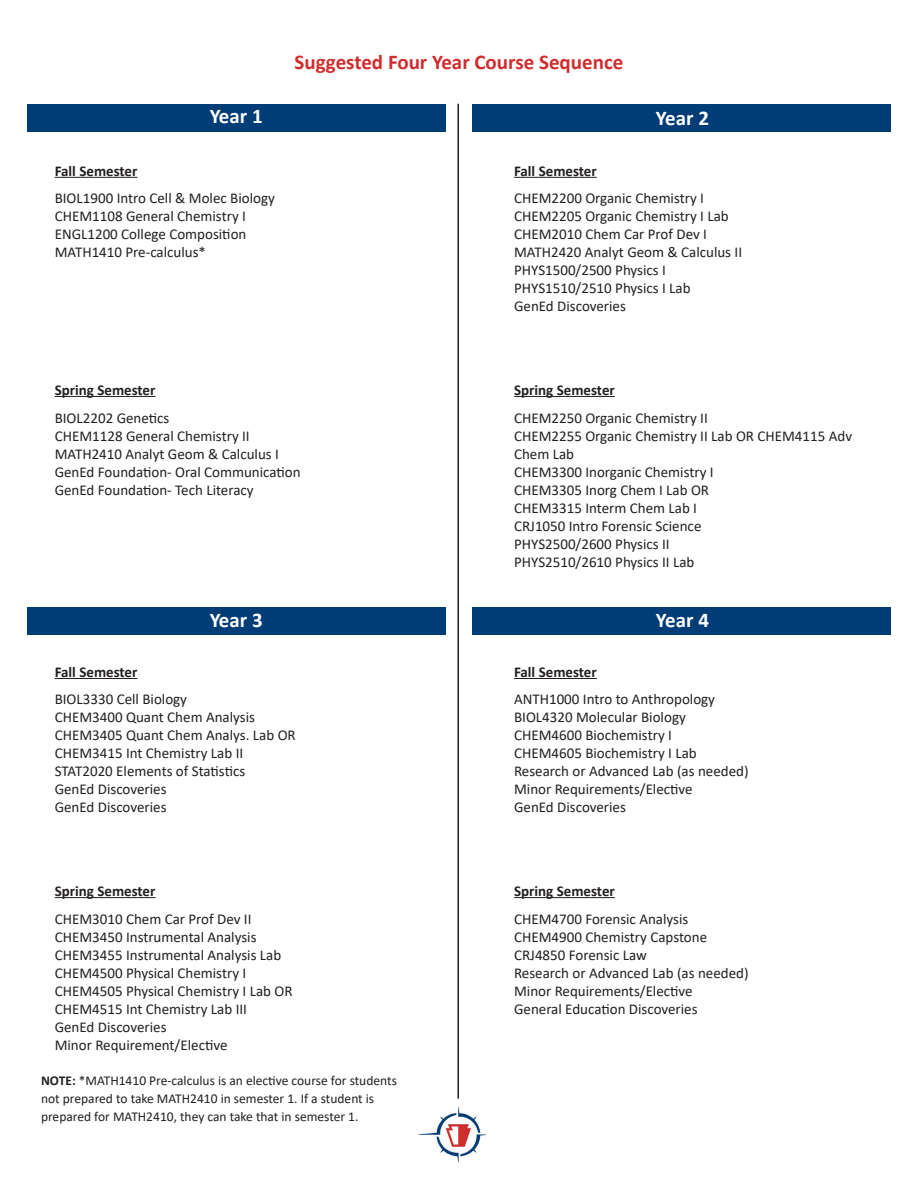
<style>
.page{position:relative;width:918px;height:1188px;background:#fff}
.page>*{position:absolute;margin:0;border:0;box-sizing:border-box;transform-origin:0 0}
.t1{font:700 21px "Calibri";color:#d02c2d}
.t2{font:700 21px "Calibri";color:#fff}
.t3{font:15px/18px "Calibri";color:#231f20}
.t4{font:700 15px "Calibri";color:#231f20}
.t5{font:13.5px/18px "Calibri";color:#231f20}
.s1{font-weight:700}
</style>
<div class="page">
<div style="left:27px;top:104px;width:419px;height:28px;background:#003d76"></div>
<div style="left:27px;top:607px;width:419px;height:27px;background:#003d76"></div>
<div style="left:472px;top:104px;width:419px;height:28px;background:#003d76"></div>
<div style="left:472px;top:607px;width:419px;height:27px;background:#003d76"></div>
<hr style="left:458px;top:104px;width:1px;height:995px;background:#231f20">
<hr style="left:55px;top:177px;width:82px;height:1px;background:#231f20">
<hr style="left:55px;top:678px;width:82px;height:1px;background:#231f20">
<hr style="left:514px;top:177px;width:83px;height:1px;background:#231f20">
<hr style="left:514px;top:678px;width:83px;height:1px;background:#231f20">
<hr style="left:55px;top:396px;width:101px;height:1px;background:#231f20">
<hr style="left:55px;top:897px;width:101px;height:1px;background:#231f20">
<hr style="left:514px;top:396px;width:101px;height:1px;background:#231f20">
<hr style="left:514px;top:897px;width:101px;height:1px;background:#231f20">
<img style="left:418px;top:1107px;width:69px;height:56px">
<p class="t1" style="left:295px;top:47px;width:330px">Suggested Four Year Course Sequence</p>
<p class="t2" style="left:210px;top:101px;width:55px">Year 1</p>
<p class="t2" style="left:656px;top:103px;width:55px">Year 2</p>
<p class="t4" style="left:55px;top:160px;width:84px">Fall Semester</p>
<p class="t4" style="left:514px;top:160px;width:84px">Fall Semester</p>
<p class="t3" style="left:55px;top:188px;width:222px">BIOL1900 Intro Cell &amp; Molec Biology</p>
<p class="t3" style="left:55px;top:206px;width:193px">CHEM1108 General Chemistry I</p>
<p class="t3" style="left:55px;top:224px;width:193px">ENGL1200 College Composition</p>
<p class="t3" style="left:55px;top:242px;width:153px">MATH1410 Pre-calculus*</p>
<p class="t3" style="left:514px;top:188px;width:192px">CHEM2200 Organic Chemistry I</p>
<p class="t3" style="left:514px;top:206px;width:216px">CHEM2205 Organic Chemistry I Lab</p>
<p class="t3" style="left:514px;top:224px;width:194px">CHEM2010 Chem Car Prof Dev I</p>
<p class="t3" style="left:514px;top:242px;width:230px">MATH2420 Analyt Geom &amp; Calculus II</p>
<p class="t3" style="left:514px;top:260px;width:153px">PHYS1500/2500 Physics I</p>
<p class="t3" style="left:514px;top:278px;width:178px">PHYS1510/2510 Physics I Lab</p>
<p class="t3" style="left:514px;top:296px;width:113px">GenEd Discoveries</p>
<p class="t4" style="left:55px;top:379px;width:102px">Spring Semester</p>
<p class="t4" style="left:514px;top:379px;width:102px">Spring Semester</p>
<p class="t3" style="left:55px;top:409px;width:116px">BIOL2202 Genetics</p>
<p class="t3" style="left:55px;top:427px;width:197px">CHEM1128 General Chemistry II</p>
<p class="t3" style="left:55px;top:445px;width:226px">MATH2410 Analyt Geom &amp; Calculus I</p>
<p class="t3" style="left:55px;top:463px;width:247px">GenEd Foundation- Oral Communication</p>
<p class="t3" style="left:55px;top:481px;width:200px">GenEd Foundation- Tech Literacy</p>
<p class="t4" style="left:55px;top:661px;width:84px">Fall Semester</p>
<p class="t2" style="left:210px;top:605px;width:55px">Year 3</p>
<p class="t3" style="left:55px;top:689px;width:134px">BIOL3330 Cell Biology</p>
<p class="t3" style="left:55px;top:707px;width:202px">CHEM3400 Quant Chem Analysis</p>
<p class="t3" style="left:55px;top:725px;width:243px">CHEM3405 Quant Chem Analys. Lab OR</p>
<p class="t3" style="left:55px;top:743px;width:190px">CHEM3415 Int Chemistry Lab II</p>
<p class="t3" style="left:55px;top:761px;width:192px">STAT2020 Elements of Statistics</p>
<p class="t3" style="left:55px;top:779px;width:113px">GenEd Discoveries</p>
<p class="t3" style="left:55px;top:797px;width:113px">GenEd Discoveries</p>
<p class="t4" style="left:55px;top:880px;width:102px">Spring Semester</p>
<p class="t3" style="left:55px;top:910px;width:198px">CHEM3010 Chem Car Prof Dev II</p>
<p class="t3" style="left:55px;top:928px;width:203px">CHEM3450 Instrumental Analysis</p>
<p class="t3" style="left:55px;top:946px;width:228px">CHEM3455 Instrumental Analysis Lab</p>
<p class="t3" style="left:55px;top:964px;width:193px">CHEM4500 Physical Chemistry I</p>
<p class="t3" style="left:55px;top:982px;width:239px">CHEM4505 Physical Chemistry I Lab OR</p>
<p class="t3" style="left:55px;top:1000px;width:194px">CHEM4515 Int Chemistry Lab III</p>
<p class="t3" style="left:55px;top:1018px;width:113px">GenEd Discoveries</p>
<p class="t3" style="left:55px;top:1036px;width:174px">Minor Requirement/Elective</p>
<p class="t5" style="left:41px;top:1071px;width:357px"><span class="s1">NOTE:</span> *MATH1410 Pre-calculus is an elective course for students not prepared to take MATH2410 in semester 1. If a student is prepared for MATH2410, they can take that in semester 1.</p>
<p class="t3" style="left:514px;top:409px;width:195px">CHEM2250 Organic Chemistry II</p>
<p class="t3" style="left:514px;top:427px;width:340px">CHEM2255 Organic Chemistry II Lab OR CHEM4115 Adv<br>Chem Lab</p>
<p class="t3" style="left:514px;top:463px;width:201px">CHEM3300 Inorganic Chemistry I</p>
<p class="t3" style="left:514px;top:481px;width:197px">CHEM3305 Inorg Chem I Lab OR</p>
<p class="t3" style="left:514px;top:499px;width:185px">CHEM3315 Interm Chem Lab I</p>
<p class="t3" style="left:514px;top:517px;width:189px">CRJ1050 Intro Forensic Science</p>
<p class="t3" style="left:514px;top:535px;width:157px">PHYS2500/2600 Physics II</p>
<p class="t3" style="left:514px;top:553px;width:182px">PHYS2510/2610 Physics II Lab</p>
<p class="t4" style="left:514px;top:661px;width:84px">Fall Semester</p>
<p class="t2" style="left:656px;top:606px;width:55px">Year 4</p>
<p class="t3" style="left:514px;top:689px;width:203px">ANTH1000 Intro to Anthropology</p>
<p class="t3" style="left:514px;top:707px;width:173px">BIOL4320 Molecular Biology</p>
<p class="t3" style="left:514px;top:725px;width:159px">CHEM4600 Biochemistry I</p>
<p class="t3" style="left:514px;top:743px;width:184px">CHEM4605 Biochemistry I Lab</p>
<p class="t3" style="left:514px;top:761px;width:236px">Research or Advanced Lab (as needed)</p>
<p class="t3" style="left:514px;top:779px;width:180px">Minor Requirements/Elective</p>
<p class="t3" style="left:514px;top:797px;width:113px">GenEd Discoveries</p>
<p class="t4" style="left:514px;top:880px;width:102px">Spring Semester</p>
<p class="t3" style="left:514px;top:910px;width:176px">CHEM4700 Forensic Analysis</p>
<p class="t3" style="left:514px;top:928px;width:195px">CHEM4900 Chemistry Capstone</p>
<p class="t3" style="left:514px;top:946px;width:134px">CRJ4850 Forensic Law</p>
<p class="t3" style="left:514px;top:964px;width:236px">Research or Advanced Lab (as needed)</p>
<p class="t3" style="left:514px;top:982px;width:180px">Minor Requirements/Elective</p>
<p class="t3" style="left:514px;top:1000px;width:185px">General Education Discoveries</p>
</div>
